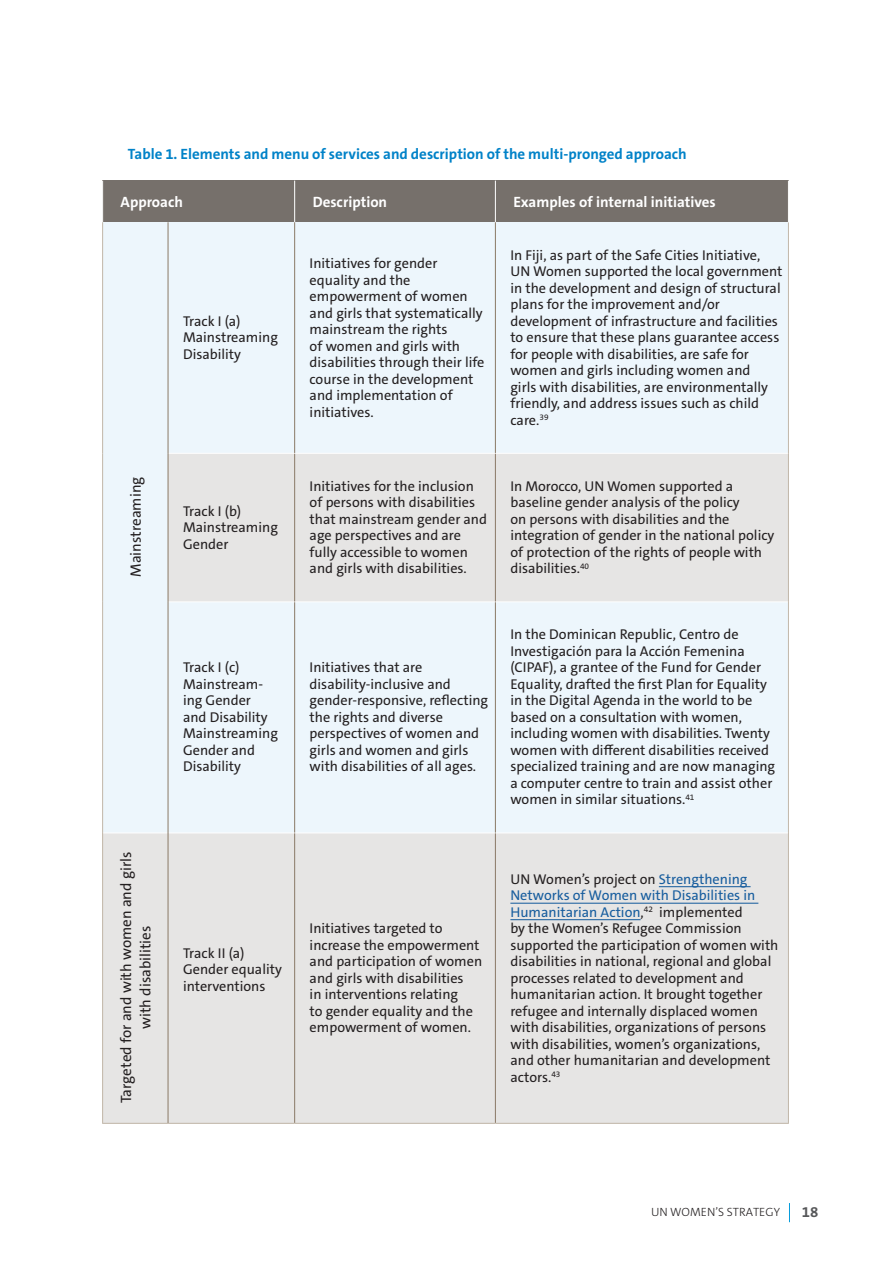
<style>
.page{position:relative;width:893px;height:1263px;background:#fff}
.page>*{position:absolute;margin:0;border:0;box-sizing:border-box;transform-origin:0 0}
.t1{font:700 15px "The Sans C5";color:#0082c8}
.t2{font:15px/19.5px "The Sans C5";color:#231f20;text-align:center}
.t3{font:700 15px "The Sans C5";color:#fff}
.t4{font:700 15px "The Sans C5";color:#57585a}
.t5{font:14.25px/16.5px "The Sans C5";color:#231f20}
.t6{font:300 12px "The Sans C5";color:#231f20}
.s1{color:#175d9e}
</style>
<div class="page">
<svg style="left:789px;top:1203px;width:1px;height:19px"></svg>
<div style="left:103px;top:222px;width:65px;height:611px;background:#edf6fc"></div>
<div style="left:168px;top:222px;width:127px;height:231px;background:#edf6fc"></div>
<div style="left:295px;top:222px;width:200px;height:231px;background:#edf6fc"></div>
<div style="left:495px;top:222px;width:293px;height:231px;background:#edf6fc"></div>
<div style="left:168px;top:602px;width:127px;height:231px;background:#edf6fc"></div>
<div style="left:295px;top:602px;width:200px;height:231px;background:#edf6fc"></div>
<div style="left:495px;top:602px;width:293px;height:231px;background:#edf6fc"></div>
<div style="left:168px;top:453px;width:127px;height:149px;background:#e6e5e4"></div>
<div style="left:295px;top:453px;width:200px;height:149px;background:#e6e5e4"></div>
<div style="left:495px;top:453px;width:293px;height:149px;background:#e6e5e4"></div>
<div style="left:103px;top:833px;width:65px;height:290px;background:#e6e5e4"></div>
<div style="left:168px;top:833px;width:127px;height:290px;background:#e6e5e4"></div>
<div style="left:295px;top:833px;width:200px;height:290px;background:#e6e5e4"></div>
<div style="left:495px;top:833px;width:293px;height:290px;background:#e6e5e4"></div>
<div style="left:295px;top:181px;width:200px;height:41px;background:#76706b"></div>
<div style="left:103px;top:181px;width:192px;height:41px;background:#76706b"></div>
<hr style="left:294px;top:181px;width:1px;height:41px;background:#fff">
<div style="left:495px;top:181px;width:293px;height:41px;background:#76706b"></div>
<hr style="left:495px;top:181px;width:1px;height:41px;background:#fff">
<hr style="left:295px;top:453px;width:200px;height:1px;background:#fff">
<hr style="left:495px;top:453px;width:293px;height:1px;background:#fff">
<hr style="left:295px;top:601px;width:200px;height:1px;background:#fff">
<hr style="left:495px;top:601px;width:293px;height:1px;background:#fff">
<hr style="left:168px;top:832px;width:127px;height:1px;background:#fff">
<hr style="left:295px;top:832px;width:200px;height:1px;background:#fff">
<hr style="left:495px;top:832px;width:293px;height:1px;background:#fff">
<hr style="left:168px;top:453px;width:127px;height:1px;background:#fff">
<hr style="left:294px;top:222px;width:1px;height:231px;background:#8a7966">
<hr style="left:495px;top:222px;width:1px;height:231px;background:#8a7966">
<hr style="left:168px;top:601px;width:127px;height:1px;background:#fff">
<hr style="left:294px;top:454px;width:1px;height:147px;background:#8a7966">
<hr style="left:495px;top:454px;width:1px;height:147px;background:#8a7966">
<hr style="left:294px;top:602px;width:1px;height:230px;background:#8a7966">
<hr style="left:495px;top:602px;width:1px;height:230px;background:#8a7966">
<hr style="left:294px;top:833px;width:1px;height:290px;background:#8a7966">
<hr style="left:495px;top:833px;width:1px;height:290px;background:#8a7966">
<hr style="left:788px;top:222px;width:1px;height:231px;background:#c2b7a9">
<hr style="left:788px;top:453px;width:1px;height:149px;background:#c2b7a9">
<hr style="left:788px;top:602px;width:1px;height:231px;background:#c2b7a9">
<hr style="left:788px;top:833px;width:1px;height:290px;background:#c2b7a9">
<hr style="left:168px;top:1123px;width:127px;height:1px;background:#c2b7a9">
<hr style="left:295px;top:1123px;width:200px;height:1px;background:#c2b7a9">
<hr style="left:495px;top:1123px;width:294px;height:1px;background:#c2b7a9">
<hr style="left:102px;top:222px;width:1px;height:231px;background:#c2b7a9">
<hr style="left:102px;top:453px;width:1px;height:149px;background:#c2b7a9">
<hr style="left:103px;top:832px;width:65px;height:1px;background:#fff">
<hr style="left:102px;top:602px;width:1px;height:231px;background:#c2b7a9">
<hr style="left:102px;top:833px;width:1px;height:290px;background:#c2b7a9">
<hr style="left:102px;top:1123px;width:66px;height:1px;background:#c2b7a9">
<hr style="left:168px;top:222px;width:1px;height:231px;background:#8a7966">
<hr style="left:168px;top:453px;width:1px;height:149px;background:#8a7966">
<hr style="left:168px;top:602px;width:1px;height:231px;background:#8a7966">
<hr style="left:168px;top:833px;width:1px;height:290px;background:#8a7966">
<hr style="left:659px;top:886px;width:92px;height:1px;background:#175d9e">
<hr style="left:510px;top:903px;width:248px;height:1px;background:#175d9e">
<hr style="left:510px;top:919px;width:131px;height:1px;background:#175d9e">
<p class="t1" style="left:128px;top:144px;width:560px">Table 1. Elements and menu of services and description of the multi-pronged approach</p>
<p class="t3" style="left:121px;top:192px;width:64px">Approach</p>
<p class="t3" style="left:313px;top:192px;width:76px">Description</p>
<p class="t3" style="left:513px;top:192px;width:204px">Examples of internal initiatives</p>
<p class="t2" style="left:126px;top:577px;width:101px;rotate:-90deg">Mainstreaming</p>
<p class="t2" style="left:116px;top:1103px;width:253px;rotate:-90deg">Targeted for and with women and girls with disabilities</p>
<p class="t5" style="left:183px;top:313px;width:96px">Track I (a)<br>Mainstreaming<br>Disability</p>
<p class="t5" style="left:310px;top:255px;width:176px">Initiatives for gender equality and the empowerment of women and girls that systematically mainstream the rights<br>of women and girls with disabilities through their life course in the development and implementation of initiatives.</p>
<p class="t5" style="left:510px;top:247px;width:274px">In Fiji, as part of the Safe Cities Initiative, UN Women supported the local government in the development and design of structural plans for the improvement and/or development of infrastructure and facilities to ensure that these plans guarantee access for people with disabilities, are safe for women and girls including women and<br>girls with disabilities, are environmentally friendly, and address issues such as child care.<sup>39</sup></p>
<p class="t5" style="left:310px;top:478px;width:166px">Initiatives for the inclusion</p>
<p class="t5" style="left:510px;top:478px;width:224px">In Morocco, UN Women supported a</p>
<p class="t5" style="left:183px;top:503px;width:96px">Track I (b)<br>Mainstreaming<br>Gender</p>
<p class="t5" style="left:310px;top:494px;width:179px">of persons with disabilities that mainstream gender and age perspectives and are fully accessible to women</p>
<p class="t5" style="left:510px;top:494px;width:265px">baseline gender analysis of the policy<br>on persons with disabilities and the integration of gender in the national policy of protection of the rights of people with</p>
<p class="t5" style="left:310px;top:560px;width:159px">and girls with disabilities.</p>
<p class="t5" style="left:510px;top:560px;width:80px">disabilities.<sup>40</sup></p>
<p class="t5" style="left:183px;top:659px;width:96px">Track I (c)<br>Mainstream&shy;ing Gender and Disability<br>Mainstreaming<br>Gender and<br>Disability</p>
<p class="t5" style="left:310px;top:659px;width:180px">Initiatives that are disability-inclusive and gender-responsive, reflecting the rights and diverse perspectives of women and girls and women and girls with disabilities of all ages.</p>
<p class="t5" style="left:510px;top:626px;width:266px">In the Dominican Republic, Centro de Investigación para la Acción Femenina (CIPAF), a grantee of the Fund for Gender Equality, drafted the first Plan for Equality in the Digital Agenda in the world to be based on a consultation with women, including women with disabilities. Twenty women with different disabilities received specialized training and are now managing a computer centre to train and assist other women in similar situations.<sup>41</sup></p>
<p class="t5" style="left:183px;top:945px;width:100px">Track II (a)<br>Gender equality interventions</p>
<p class="t5" style="left:310px;top:920px;width:174px">Initiatives targeted to increase the empowerment and participation of women and girls with disabilities<br>in interventions relating<br>to gender equality and the empowerment of women.</p>
<p class="t5" style="left:510px;top:871px;width:270px">UN Women’s project on <span class="s1">Strengthening Networks of Women with Disabilities in Humanitarian Action</span>, <sup>42</sup> implemented<br>by the Women’s Refugee Commission supported the participation of women with disabilities in national, regional and global processes related to development and humanitarian action. It brought together refugee and internally displaced women with disabilities, organizations of persons with disabilities, women’s organizations, and other humanitarian and development actors.<sup>43</sup></p>
<p class="t6" style="left:651px;top:1204px;width:130px">UN WOMEN’S STRATEGY</p>
<p class="t4" style="left:802px;top:1202px;width:18px">18</p>
</div>
